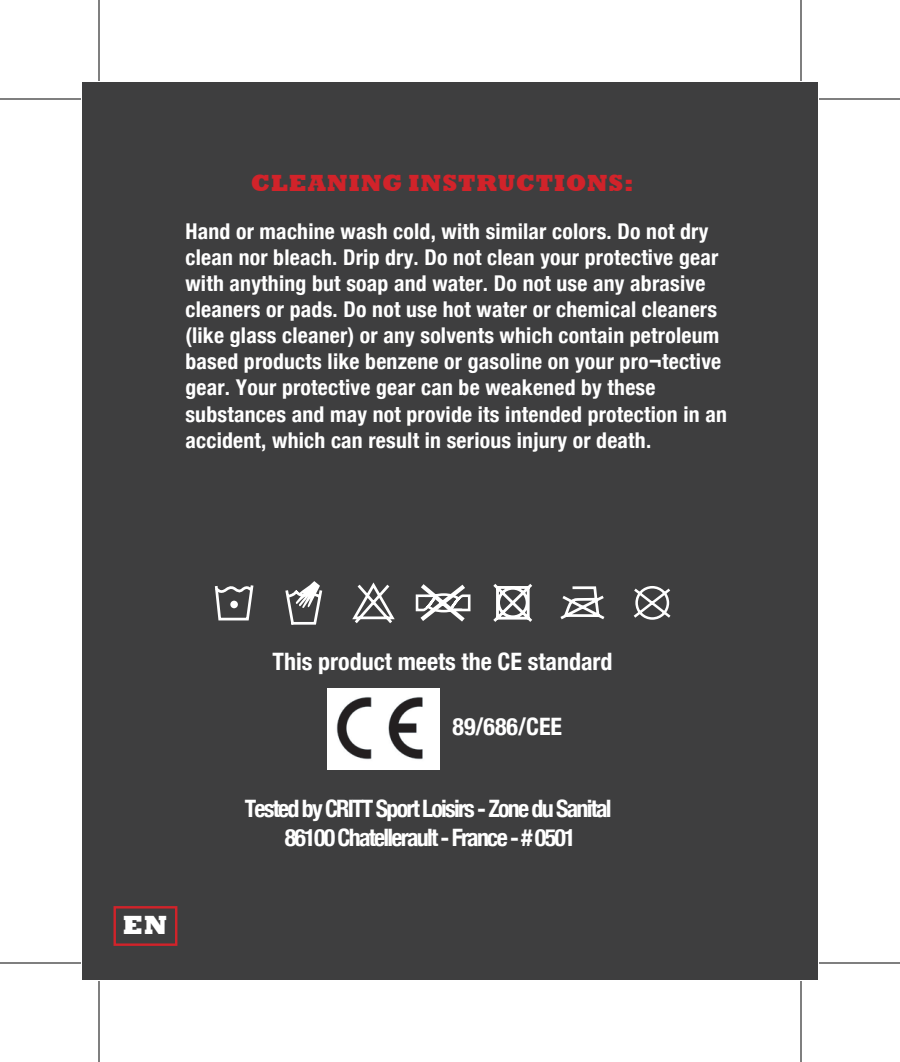
<style>
.page{position:relative;width:900px;height:1062px;background:#fff}
.page>*{position:absolute;margin:0;border:0;box-sizing:border-box;transform-origin:0 0}
.t1{font:800 27px "Rockwell";color:#fff}
.t2{font:700 condensed 24px/28.8px "Helvetica Neue";letter-spacing:-.075em;color:#fff;text-align:center}
.t3{font:700 condensed 24px "Helvetica Neue";color:#fff}
.t4{font:800 24px "Rockwell";letter-spacing:.035em;color:#d1232a}
.t5{font:700 condensed 21.6px/26.1px "Helvetica Neue";letter-spacing:.01em;color:#fff}
</style>
<div class="page">
<div style="left:82px;top:82px;width:736px;height:898px;background:#3e3e3f"></div>
<img style="left:327px;top:689px;width:113px;height:81px">
<svg style="left:285px;top:581px;width:38px;height:44px"></svg>
<svg style="left:415px;top:584px;width:56px;height:38px"></svg>
<svg style="left:560px;top:586px;width:45px;height:34px"></svg>
<svg style="left:633px;top:586px;width:38px;height:34px"></svg>
<svg style="left:214px;top:585px;width:40px;height:36px"></svg>
<svg style="left:493px;top:584px;width:40px;height:38px"></svg>
<svg style="left:352px;top:582px;width:43px;height:42px"></svg>
<div style="left:114px;top:906px;width:63px;height:40px;border:2px solid #d1232a"></div>
<hr style="left:0;top:98px;width:81px;height:2px;background:#000">
<hr style="left:819px;top:98px;width:81px;height:2px;background:#000">
<hr style="left:0;top:962px;width:81px;height:2px;background:#000">
<hr style="left:819px;top:962px;width:81px;height:2px;background:#000">
<hr style="left:98px;top:0;width:2px;height:81px;background:#000">
<hr style="left:98px;top:981px;width:2px;height:81px;background:#000">
<hr style="left:800px;top:0;width:2px;height:81px;background:#000">
<hr style="left:800px;top:981px;width:2px;height:81px;background:#000">
<p class="t4" style="left:251px;top:169px;width:384px">CLEANING INSTRUCTIONS:</p>
<p class="t5" style="left:185px;top:218px;width:543px">Hand or machine wash cold, with similar colors. Do not dry clean nor bleach. Drip dry. Do not clean your protective gear with anything but soap and water. Do not use any abrasive cleaners or pads. Do not use hot water or chemical cleaners (like glass cleaner) or any solvents which contain petroleum based products like benzene or gasoline on your pro¬tective gear. Your protective gear can be weakened by these substances and may not provide its intended protection in an accident, which can result in serious injury or death.</p>
<p class="t1" style="left:123px;top:909px;width:46px">EN</p>
<p class="t3" style="left:273px;top:647px;width:342px">This product meets the CE standard</p>
<p class="t2" style="left:453px;top:712px;width:111px">89/686/CEE</p>
<p class="t2" style="left:245px;top:793px;width:368px">Tested by CRITT Sport Loisirs - Zone du Sanital<br>86100 Chatellerault - France - # 0501</p>
</div>
